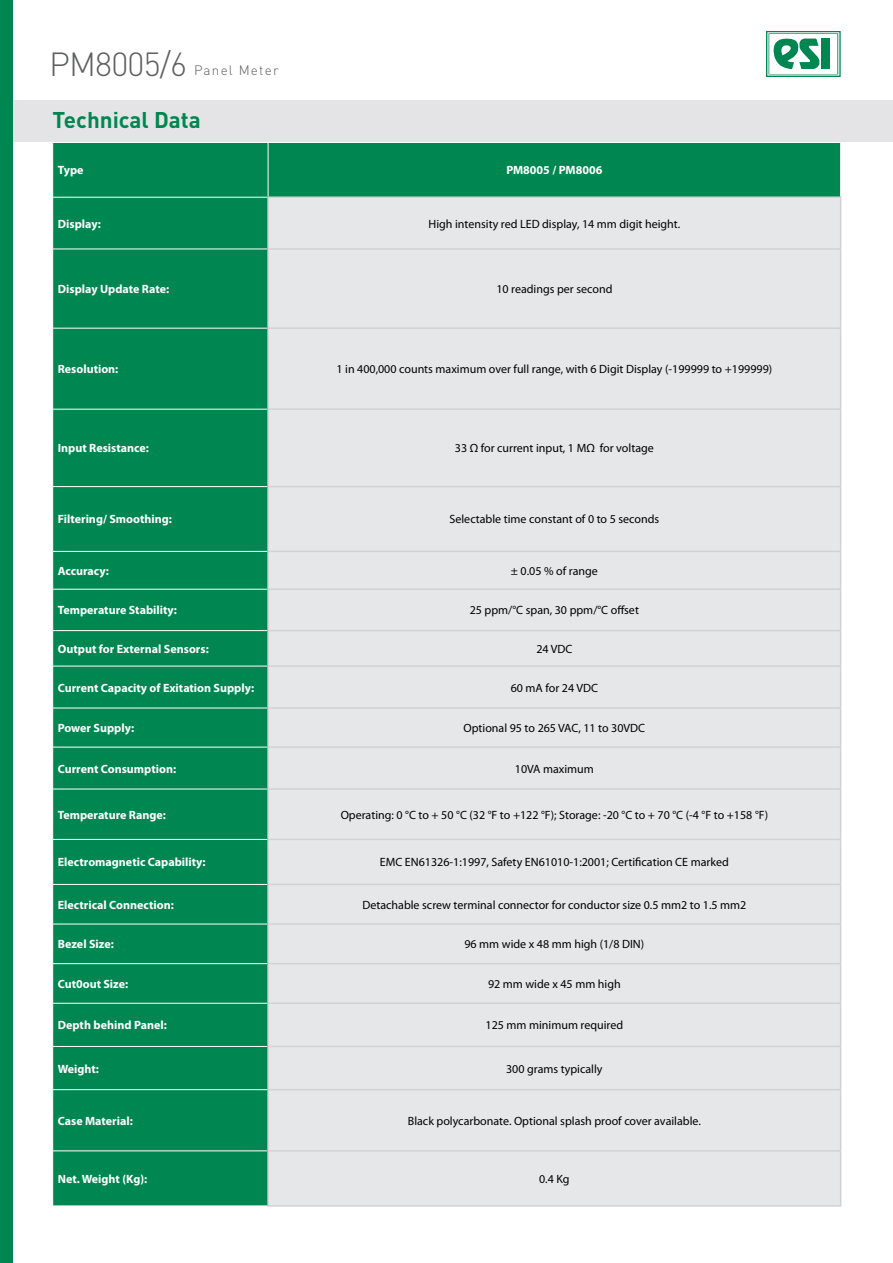
<style>
.page{position:relative;width:893px;height:1263px;background:#fff}
.page>*{position:absolute;margin:0;border:0;box-sizing:border-box;transform-origin:0 0}
.t1{font:300 33px "DINOT";letter-spacing:-.025em;color:#5e5f61}
.t2{font:700 22.5px "DINOT";color:#008751}
.t3{font:300 13.5px "DINOT";letter-spacing:.09em;color:#5e5f61}
.t4{font:12px "Myriad Pro";color:#000}
.t5{font:700 12px "Myriad Pro";color:#fff}
</style>
<div class="page">
<svg style="left:766px;top:31px;width:74px;height:46px"></svg>
<div style="left:8px;top:100px;width:885px;height:42px;background:#e4e4e6"></div>
<div style="left:0;top:0;width:13px;height:1263px;background:#008751"></div>
<div style="left:53px;top:143px;width:787px;height:1063px;background:#008751"></div>
<div style="left:269px;top:198px;width:571px;height:1007px;background:#e6e7e8"></div>
<hr style="left:52px;top:197px;width:215px;height:1px;background:#fff">
<hr style="left:52px;top:249px;width:215px;height:1px;background:#fff">
<hr style="left:52px;top:328px;width:215px;height:1px;background:#fff">
<hr style="left:52px;top:409px;width:215px;height:1px;background:#fff">
<hr style="left:52px;top:486px;width:215px;height:1px;background:#fff">
<hr style="left:52px;top:551px;width:215px;height:1px;background:#fff">
<hr style="left:52px;top:589px;width:215px;height:1px;background:#fff">
<hr style="left:52px;top:630px;width:215px;height:1px;background:#fff">
<hr style="left:52px;top:666px;width:215px;height:1px;background:#fff">
<hr style="left:52px;top:708px;width:215px;height:1px;background:#fff">
<hr style="left:52px;top:747px;width:215px;height:1px;background:#fff">
<hr style="left:52px;top:789px;width:215px;height:1px;background:#fff">
<hr style="left:52px;top:839px;width:215px;height:1px;background:#fff">
<hr style="left:52px;top:884px;width:215px;height:1px;background:#fff">
<hr style="left:52px;top:924px;width:215px;height:1px;background:#fff">
<hr style="left:52px;top:963px;width:215px;height:1px;background:#fff">
<hr style="left:52px;top:1003px;width:215px;height:1px;background:#fff">
<hr style="left:52px;top:1046px;width:215px;height:1px;background:#fff">
<hr style="left:52px;top:1089px;width:215px;height:1px;background:#fff">
<hr style="left:52px;top:1150px;width:215px;height:1px;background:#fff">
<hr style="left:267px;top:248px;width:574px;height:2px;background:#d1d2d4">
<hr style="left:267px;top:327px;width:574px;height:2px;background:#d1d2d4">
<hr style="left:267px;top:408px;width:574px;height:2px;background:#d1d2d4">
<hr style="left:267px;top:486px;width:574px;height:1px;background:#d1d2d4">
<hr style="left:267px;top:551px;width:574px;height:1px;background:#d1d2d4">
<hr style="left:267px;top:588px;width:574px;height:2px;background:#d1d2d4">
<hr style="left:267px;top:630px;width:574px;height:1px;background:#d1d2d4">
<hr style="left:267px;top:665px;width:574px;height:2px;background:#d1d2d4">
<hr style="left:267px;top:707px;width:574px;height:2px;background:#d1d2d4">
<hr style="left:267px;top:746px;width:574px;height:2px;background:#d1d2d4">
<hr style="left:267px;top:788px;width:574px;height:2px;background:#d1d2d4">
<hr style="left:267px;top:839px;width:574px;height:1px;background:#d1d2d4">
<hr style="left:267px;top:884px;width:574px;height:1px;background:#d1d2d4">
<hr style="left:267px;top:923px;width:574px;height:2px;background:#d1d2d4">
<hr style="left:267px;top:963px;width:574px;height:1px;background:#d1d2d4">
<hr style="left:267px;top:1002px;width:574px;height:2px;background:#d1d2d4">
<hr style="left:267px;top:1046px;width:574px;height:1px;background:#d1d2d4">
<hr style="left:267px;top:1089px;width:574px;height:1px;background:#d1d2d4">
<hr style="left:267px;top:1150px;width:574px;height:1px;background:#d1d2d4">
<hr style="left:268px;top:143px;width:1px;height:53px;background:#fff">
<hr style="left:267px;top:196px;width:574px;height:2px;background:#d1d2d4">
<hr style="left:267px;top:198px;width:2px;height:50px;background:#d1d2d4">
<hr style="left:840px;top:198px;width:1px;height:50px;background:#d1d2d4">
<hr style="left:267px;top:250px;width:2px;height:77px;background:#d1d2d4">
<hr style="left:840px;top:250px;width:1px;height:77px;background:#d1d2d4">
<hr style="left:267px;top:329px;width:2px;height:79px;background:#d1d2d4">
<hr style="left:840px;top:329px;width:1px;height:79px;background:#d1d2d4">
<hr style="left:267px;top:410px;width:2px;height:76px;background:#d1d2d4">
<hr style="left:840px;top:410px;width:1px;height:76px;background:#d1d2d4">
<hr style="left:267px;top:487px;width:2px;height:64px;background:#d1d2d4">
<hr style="left:840px;top:487px;width:1px;height:64px;background:#d1d2d4">
<hr style="left:267px;top:552px;width:2px;height:36px;background:#d1d2d4">
<hr style="left:840px;top:552px;width:1px;height:36px;background:#d1d2d4">
<hr style="left:267px;top:590px;width:2px;height:40px;background:#d1d2d4">
<hr style="left:840px;top:590px;width:1px;height:40px;background:#d1d2d4">
<hr style="left:267px;top:631px;width:2px;height:34px;background:#d1d2d4">
<hr style="left:840px;top:631px;width:1px;height:34px;background:#d1d2d4">
<hr style="left:267px;top:667px;width:2px;height:40px;background:#d1d2d4">
<hr style="left:840px;top:667px;width:1px;height:40px;background:#d1d2d4">
<hr style="left:267px;top:709px;width:2px;height:37px;background:#d1d2d4">
<hr style="left:840px;top:709px;width:1px;height:37px;background:#d1d2d4">
<hr style="left:267px;top:748px;width:2px;height:40px;background:#d1d2d4">
<hr style="left:840px;top:748px;width:1px;height:40px;background:#d1d2d4">
<hr style="left:267px;top:790px;width:2px;height:49px;background:#d1d2d4">
<hr style="left:840px;top:790px;width:1px;height:49px;background:#d1d2d4">
<hr style="left:267px;top:840px;width:2px;height:44px;background:#d1d2d4">
<hr style="left:840px;top:840px;width:1px;height:44px;background:#d1d2d4">
<hr style="left:267px;top:885px;width:2px;height:38px;background:#d1d2d4">
<hr style="left:840px;top:885px;width:1px;height:38px;background:#d1d2d4">
<hr style="left:267px;top:925px;width:2px;height:38px;background:#d1d2d4">
<hr style="left:840px;top:925px;width:1px;height:38px;background:#d1d2d4">
<hr style="left:267px;top:964px;width:2px;height:38px;background:#d1d2d4">
<hr style="left:840px;top:964px;width:1px;height:38px;background:#d1d2d4">
<hr style="left:267px;top:1004px;width:2px;height:42px;background:#d1d2d4">
<hr style="left:840px;top:1004px;width:1px;height:42px;background:#d1d2d4">
<hr style="left:267px;top:1047px;width:2px;height:42px;background:#d1d2d4">
<hr style="left:840px;top:1047px;width:1px;height:42px;background:#d1d2d4">
<hr style="left:267px;top:1090px;width:2px;height:60px;background:#d1d2d4">
<hr style="left:840px;top:1090px;width:1px;height:60px;background:#d1d2d4">
<hr style="left:267px;top:1151px;width:2px;height:54px;background:#d1d2d4">
<hr style="left:840px;top:1151px;width:1px;height:54px;background:#d1d2d4">
<hr style="left:267px;top:1205px;width:574px;height:2px;background:#d1d2d4">
<h1 class="t1" style="left:49px;top:42px;width:140px">PM8005/6</h1>
<p class="t3" style="left:194px;top:61px;width:86px">Panel Meter</p>
<h2 class="t2" style="left:52px;top:105px;width:150px">Technical Data</h2>
<p class="t5" style="left:58px;top:162px;width:27px">Type</p>
<p class="t5" style="left:506px;top:162px;width:98px">PM8005 / PM8006</p>
<p class="t5" style="left:58px;top:216px;width:45px">Display:</p>
<p class="t4" style="left:428px;top:216px;width:253px">High intensity red LED display, 14 mm digit height.</p>
<p class="t5" style="left:58px;top:281px;width:113px">Display Update Rate:</p>
<p class="t4" style="left:496px;top:282px;width:118px">10 readings per second</p>
<p class="t5" style="left:58px;top:361px;width:62px">Resolution:</p>
<p class="t4" style="left:336px;top:362px;width:437px">1 in 400,000 counts maximum over full range, with 6 Digit Display (-199999 to +199999)</p>
<p class="t5" style="left:58px;top:440px;width:93px">Input Resistance:</p>
<p class="t4" style="left:455px;top:441px;width:200px">33 Ω for current input, 1 MΩ for voltage</p>
<p class="t5" style="left:58px;top:512px;width:116px">Filtering/ Smoothing:</p>
<p class="t4" style="left:449px;top:512px;width:211px">Selectable time constant of 0 to 5 seconds</p>
<p class="t5" style="left:58px;top:563px;width:53px">Accuracy:</p>
<p class="t4" style="left:511px;top:563px;width:88px">± 0.05 % of range</p>
<p class="t5" style="left:58px;top:602px;width:121px">Temperature Stability:</p>
<p class="t4" style="left:470px;top:603px;width:171px">25 ppm/°C span, 30 ppm/°C offset</p>
<p class="t5" style="left:58px;top:641px;width:153px">Output for External Sensors:</p>
<p class="t4" style="left:536px;top:641px;width:38px">24 VDC</p>
<p class="t5" style="left:58px;top:680px;width:198px">Current Capacity of Exitation Supply:</p>
<p class="t4" style="left:511px;top:680px;width:89px">60 mA for 24 VDC</p>
<p class="t5" style="left:58px;top:720px;width:78px">Power Supply:</p>
<p class="t4" style="left:463px;top:721px;width:183px">Optional 95 to 265 VAC, 11 to 30VDC</p>
<p class="t5" style="left:58px;top:761px;width:120px">Current Consumption:</p>
<p class="t4" style="left:515px;top:761px;width:80px">10VA maximum</p>
<p class="t5" style="left:58px;top:807px;width:110px">Temperature Range:</p>
<p class="t4" style="left:341px;top:807px;width:429px">Operating: 0 °C to + 50 °C (32 °F to +122 °F); Storage: -20 °C to + 70 °C (-4 °F to +158 °F)</p>
<p class="t5" style="left:58px;top:854px;width:149px">Electromagnetic Capability:</p>
<p class="t4" style="left:380px;top:855px;width:350px">EMC EN61326-1:1997, Safety EN61010-1:2001; Certification CE marked</p>
<p class="t5" style="left:58px;top:897px;width:118px">Electrical Connection:</p>
<p class="t4" style="left:362px;top:897px;width:385px">Detachable screw terminal connector for conductor size 0.5 mm2 to 1.5 mm2</p>
<p class="t5" style="left:58px;top:936px;width:58px">Bezel Size:</p>
<p class="t4" style="left:464px;top:937px;width:181px">96 mm wide x 48 mm high (1/8 DIN)</p>
<p class="t5" style="left:58px;top:976px;width:72px">Cut0out Size:</p>
<p class="t4" style="left:488px;top:976px;width:134px">92 mm wide x 45 mm high</p>
<p class="t5" style="left:58px;top:1017px;width:111px">Depth behind Panel:</p>
<p class="t4" style="left:486px;top:1018px;width:139px">125 mm minimum required</p>
<p class="t5" style="left:58px;top:1061px;width:43px">Weight:</p>
<p class="t4" style="left:506px;top:1061px;width:98px">300 grams typically</p>
<p class="t5" style="left:58px;top:1113px;width:77px">Case Material:</p>
<p class="t4" style="left:408px;top:1113px;width:295px">Black polycarbonate. Optional splash proof cover available.</p>
<p class="t5" style="left:58px;top:1171px;width:91px">Net. Weight (Kg):</p>
<p class="t4" style="left:539px;top:1171px;width:32px">0.4 Kg</p>
</div>
